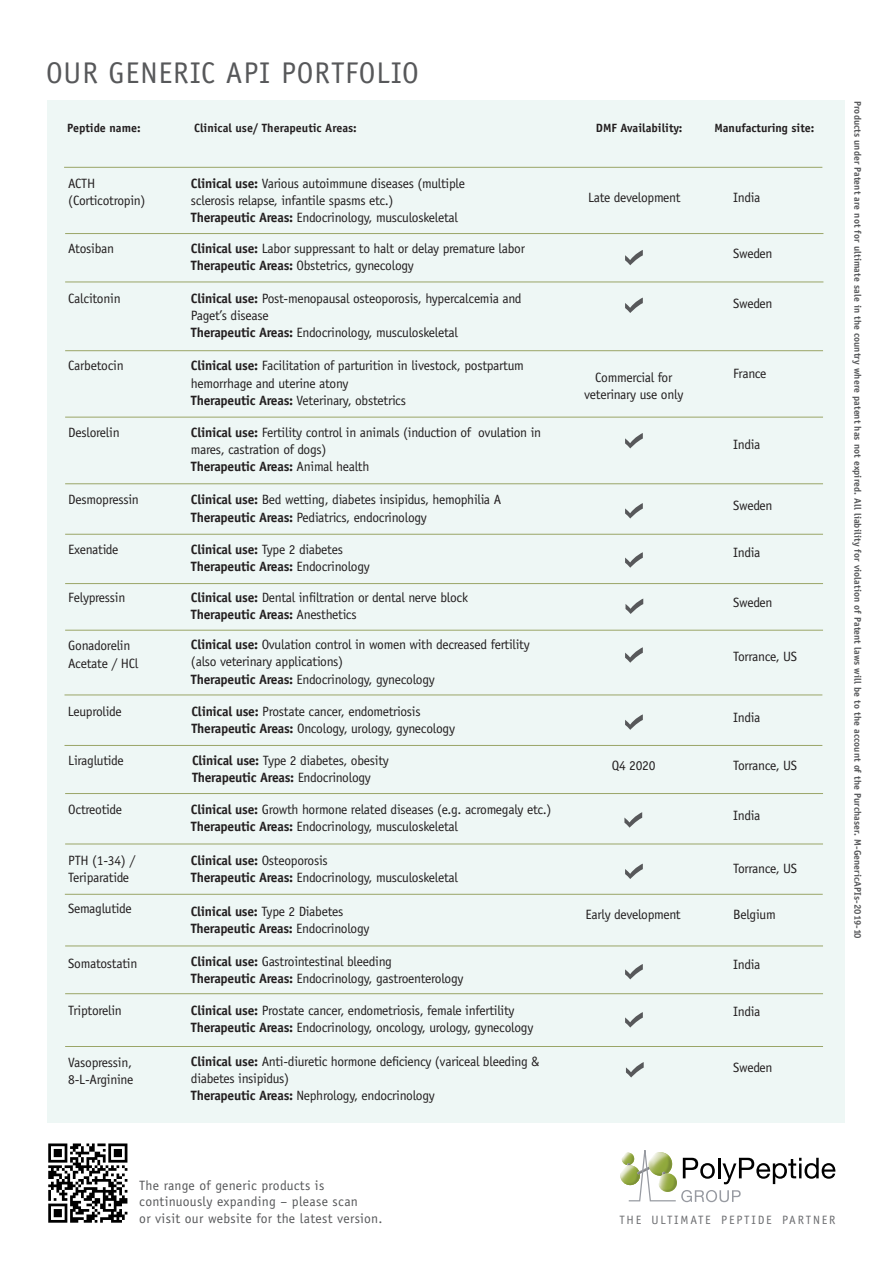
<style>
.page{position:relative;width:893px;height:1263px;background:#fff}
.page>*{position:absolute;margin:0;border:0;box-sizing:border-box;transform-origin:0 0}
.t1{font:30px "Officina Sans Std";letter-spacing:.03em;color:#57585a}
.t2{font:13.5px/17.1px "Officina Sans Std";letter-spacing:-.02em;color:#231f20}
.t3{font:700 13.5px "Officina Sans Std";letter-spacing:-.02em;color:#231f20}
.t4{font:13.5px/16.5px "Officina Sans Std";letter-spacing:.02em;color:#57585a}
.t5{font:12.15px "Officina Sans Std";letter-spacing:.15em;color:#6c6d70}
.t6{font:700 12px "Officina Sans Std";color:#231f20}
.t7{font:700 9.6px "Officina Sans Std";letter-spacing:.01em;color:#57585a}
.s1{font-weight:700}
.s2{font-weight:400}
</style>
<div class="page">
<svg style="left:620px;top:1150px;width:215px;height:52px"></svg>
<svg style="left:48px;top:1143px;width:79px;height:80px"></svg>
<svg style="left:625px;top:250px;width:18px;height:15px"></svg>
<svg style="left:625px;top:298px;width:18px;height:15px"></svg>
<svg style="left:625px;top:433px;width:18px;height:15px"></svg>
<svg style="left:625px;top:598px;width:18px;height:16px"></svg>
<svg style="left:625px;top:503px;width:18px;height:15px"></svg>
<svg style="left:625px;top:552px;width:18px;height:16px"></svg>
<svg style="left:625px;top:647px;width:18px;height:16px"></svg>
<svg style="left:626px;top:1062px;width:18px;height:15px"></svg>
<svg style="left:625px;top:863px;width:18px;height:16px"></svg>
<svg style="left:625px;top:964px;width:18px;height:15px"></svg>
<svg style="left:625px;top:1012px;width:18px;height:15px"></svg>
<svg style="left:625px;top:714px;width:18px;height:16px"></svg>
<svg style="left:624px;top:812px;width:18px;height:16px"></svg>
<hr style="left:64px;top:167px;width:758px;height:1px;background:#9aa567">
<hr style="left:65px;top:233px;width:758px;height:1px;background:#9aa567">
<hr style="left:65px;top:282px;width:758px;height:1px;background:#9aa567">
<hr style="left:65px;top:350px;width:758px;height:1px;background:#9aa567">
<hr style="left:65px;top:417px;width:758px;height:1px;background:#9aa567">
<hr style="left:65px;top:483px;width:758px;height:1px;background:#9aa567">
<hr style="left:65px;top:534px;width:758px;height:1px;background:#9aa567">
<hr style="left:65px;top:583px;width:758px;height:1px;background:#9aa567">
<hr style="left:65px;top:630px;width:758px;height:1px;background:#9aa567">
<hr style="left:65px;top:695px;width:757px;height:1px;background:#9aa567">
<hr style="left:65px;top:793px;width:758px;height:1px;background:#9aa567">
<hr style="left:65px;top:844px;width:758px;height:1px;background:#9aa567">
<hr style="left:65px;top:946px;width:758px;height:1px;background:#9aa567">
<hr style="left:65px;top:993px;width:758px;height:1px;background:#9aa567">
<hr style="left:65px;top:1046px;width:758px;height:1px;background:#9aa567">
<hr style="left:65px;top:745px;width:757px;height:1px;background:#9aa567">
<hr style="left:65px;top:894px;width:758px;height:1px;background:#9aa567">
<p class="t1" style="left:46px;top:56px;width:374px">OUR GENERIC API PORTFOLIO</p>
<p class="t6" style="left:67px;top:120px;width:75px">Peptide name:</p>
<p class="t6" style="left:194px;top:120px;width:164px">Clinical use/ Therapeutic Areas:</p>
<p class="t6" style="left:596px;top:120px;width:88px">DMF Availability:</p>
<p class="t6" style="left:714px;top:120px;width:101px">Manufacturing site:</p>
<p class="t2" style="left:191px;top:175px;width:276px"><span class="s1">Clinical use:</span> Various autoimmune diseases (multiple sclerosis relapse, infantile spasms etc.)</p>
<p class="t2" style="left:191px;top:209px;width:269px"><span class="s1">Therapeutic Areas:</span> Endocrinology, musculoskeletal</p>
<p class="t2" style="left:68px;top:175px;width:28px">ACTH</p>
<p class="t2" style="left:68px;top:192px;width:79px">(Corticotropin)</p>
<p class="t2" style="left:588px;top:189px;width:94px">Late development</p>
<p class="t2" style="left:733px;top:189px;width:29px">India</p>
<p class="t2" style="left:68px;top:240px;width:47px">Atosiban</p>
<p class="t2" style="left:733px;top:245px;width:41px">Sweden</p>
<p class="t2" style="left:191px;top:240px;width:336px"><span class="s1">Clinical use:</span> Labor suppressant to halt or delay premature labor</p>
<p class="t2" style="left:191px;top:257px;width:224px"><span class="s1">Therapeutic Areas:</span> Obstetrics, gynecology</p>
<p class="t2" style="left:68px;top:290px;width:54px">Calcitonin</p>
<p class="t2" style="left:733px;top:295px;width:41px">Sweden</p>
<p class="t2" style="left:191px;top:290px;width:332px"><span class="s1">Clinical use:</span> Post-menopausal osteoporosis, hypercalcemia and<br>Paget’s disease</p>
<p class="t2" style="left:191px;top:324px;width:269px"><span class="s1">Therapeutic Areas:</span> Endocrinology, musculoskeletal</p>
<p class="t2" style="left:68px;top:357px;width:57px">Carbetocin</p>
<p class="t2" style="left:68px;top:424px;width:53px">Deslorelin</p>
<p class="t2" style="left:191px;top:357px;width:334px"><span class="s1">Clinical use:</span> Facilitation of parturition in livestock, postpartum hemorrhage and uterine atony</p>
<p class="t2" style="left:191px;top:392px;width:216px"><span class="s1">Therapeutic Areas:</span> Veterinary, obstetrics</p>
<p class="t2" style="left:191px;top:424px;width:352px"><span class="s1">Clinical use:</span> Fertility control in animals (induction of ovulation in mares, castration of dogs)</p>
<p class="t3" style="left:191px;top:458px;width:180px">Therapeutic Areas: <span class="s2">Animal health</span></p>
<p class="t2" style="left:584px;top:369px;width:101px;text-align:center">Commercial for veterinary use only</p>
<p class="t2" style="left:733px;top:365px;width:35px">France</p>
<p class="t2" style="left:733px;top:436px;width:29px">India</p>
<p class="t2" style="left:191px;top:491px;width:312px"><span class="s1">Clinical use:</span> Bed wetting, diabetes insipidus, hemophilia A</p>
<p class="t2" style="left:191px;top:508px;width:237px"><span class="s1">Therapeutic Areas:</span> Pediatrics, endocrinology</p>
<p class="t2" style="left:68px;top:491px;width:72px">Desmopressin</p>
<p class="t2" style="left:733px;top:497px;width:41px">Sweden</p>
<p class="t2" style="left:191px;top:540px;width:153px"><span class="s1">Clinical use:</span> Type 2 diabetes</p>
<p class="t3" style="left:191px;top:558px;width:180px">Therapeutic Areas: <span class="s2">Endocrinology</span></p>
<p class="t2" style="left:68px;top:540px;width:52px">Exenatide</p>
<p class="t2" style="left:733px;top:544px;width:29px">India</p>
<p class="t2" style="left:68px;top:589px;width:59px">Felypressin</p>
<p class="t2" style="left:733px;top:593px;width:41px">Sweden</p>
<p class="t2" style="left:191px;top:636px;width:340px"><span class="s1">Clinical use:</span> Ovulation control in women with decreased fertility (also veterinary applications)</p>
<p class="t2" style="left:191px;top:670px;width:245px"><span class="s1">Therapeutic Areas:</span> Endocrinology, gynecology</p>
<p class="t2" style="left:191px;top:589px;width:278px"><span class="s1">Clinical use:</span> Dental infiltration or dental nerve block</p>
<p class="t3" style="left:191px;top:606px;width:167px">Therapeutic Areas: <span class="s2">Anesthetics</span></p>
<p class="t2" style="left:68px;top:637px;width:72px">Gonadorelin<br>Acetate / HCl</p>
<p class="t2" style="left:733px;top:648px;width:65px">Torrance, US</p>
<p class="t2" style="left:68px;top:703px;width:55px">Leuprolide</p>
<p class="t2" style="left:733px;top:709px;width:29px">India</p>
<p class="t2" style="left:191px;top:703px;width:231px"><span class="s1">Clinical use:</span> Prostate cancer, endometriosis</p>
<p class="t2" style="left:191px;top:720px;width:265px"><span class="s1">Therapeutic Areas:</span> Oncology, urology, gynecology</p>
<p class="t2" style="left:68px;top:752px;width:57px">Liraglutide</p>
<p class="t2" style="left:733px;top:757px;width:65px">Torrance, US</p>
<p class="t2" style="left:191px;top:800px;width:362px"><span class="s1">Clinical use:</span> Growth hormone related diseases (e.g. acromegaly etc.)</p>
<p class="t2" style="left:191px;top:818px;width:269px"><span class="s1">Therapeutic Areas:</span> Endocrinology, musculoskeletal</p>
<p class="t2" style="left:192px;top:752px;width:198px"><span class="s1">Clinical use:</span> Type 2 diabetes, obesity</p>
<p class="t3" style="left:192px;top:769px;width:180px">Therapeutic Areas: <span class="s2">Endocrinology</span></p>
<p class="t2" style="left:612px;top:757px;width:45px">Q4 2020</p>
<p class="t2" style="left:68px;top:800px;width:55px">Octreotide</p>
<p class="t2" style="left:733px;top:807px;width:29px">India</p>
<p class="t2" style="left:68px;top:852px;width:69px">PTH (1-34) /<br>Teriparatide</p>
<p class="t2" style="left:733px;top:860px;width:65px">Torrance, US</p>
<p class="t3" style="left:191px;top:852px;width:138px">Clinical use: <span class="s2">Osteoporosis</span></p>
<p class="t2" style="left:191px;top:869px;width:269px"><span class="s1">Therapeutic Areas:</span> Endocrinology, musculoskeletal</p>
<p class="t2" style="left:68px;top:900px;width:65px">Semaglutide</p>
<p class="t2" style="left:585px;top:905px;width:97px">Early development</p>
<p class="t2" style="left:733px;top:906px;width:44px">Belgium</p>
<p class="t2" style="left:191px;top:902px;width:154px"><span class="s1">Clinical use:</span> Type 2 Diabetes</p>
<p class="t3" style="left:191px;top:920px;width:180px">Therapeutic Areas: <span class="s2">Endocrinology</span></p>
<p class="t2" style="left:191px;top:953px;width:203px"><span class="s1">Clinical use:</span> Gastrointestinal bleeding</p>
<p class="t2" style="left:191px;top:970px;width:274px"><span class="s1">Therapeutic Areas:</span> Endocrinology, gastroenterology</p>
<p class="t2" style="left:68px;top:955px;width:71px">Somatostatin</p>
<p class="t2" style="left:733px;top:956px;width:29px">India</p>
<p class="t2" style="left:191px;top:1002px;width:325px"><span class="s1">Clinical use:</span> Prostate cancer, endometriosis, female infertility</p>
<p class="t2" style="left:191px;top:1019px;width:344px"><span class="s1">Therapeutic Areas:</span> Endocrinology, oncology, urology, gynecology</p>
<p class="t2" style="left:68px;top:1002px;width:55px">Triptorelin</p>
<p class="t2" style="left:733px;top:1003px;width:29px">India</p>
<p class="t2" style="left:191px;top:1052px;width:350px"><span class="s1">Clinical use:</span> Anti-diuretic hormone deficiency (variceal bleeding &amp; diabetes insipidus)</p>
<p class="t2" style="left:191px;top:1087px;width:245px"><span class="s1">Therapeutic Areas:</span> Nephrology, endocrinology</p>
<p class="t2" style="left:68px;top:1053px;width:67px">Vasopressin,<br>8-L-Arginine</p>
<p class="t2" style="left:733px;top:1059px;width:41px">Sweden</p>
<p class="t7" style="left:864px;top:101px;width:839px;rotate:90deg">Products under Patent are not for ultimate sale in the country where patent has not expired. All liability for violation of Patent laws will be to the account of the Purchaser. M-GenericAPIs-2019-10</p>
<p class="t4" style="left:139px;top:1177px;width:245px">The range of generic products is continuously expanding – please scan<br>or visit our website for the latest version.</p>
<p class="t5" style="left:619px;top:1212px;width:218px">THE ULTIMATE PEPTIDE PARTNER</p>
</div>
